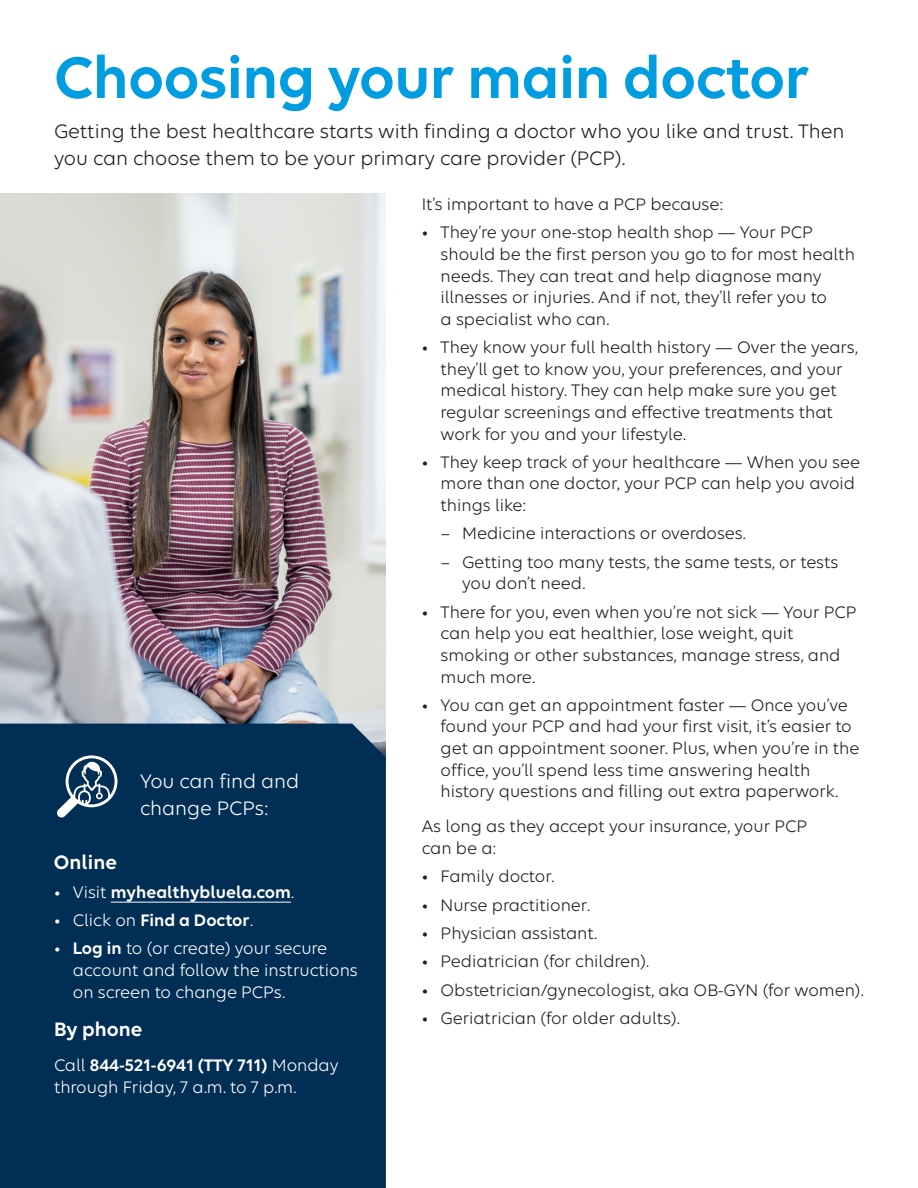
<style>
.page{position:relative;width:918px;height:1188px;background:#fff}
.page>*{position:absolute;margin:0;border:0;box-sizing:border-box;transform-origin:0 0}
.t1{font:600 63px "Elevance Sans";letter-spacing:-.01em;color:#009de0}
.t2{font:21px/27px "Elevance Sans";color:#231f20}
.t3{font:21px/27px "Elevance Sans";color:#fff}
.t4{font:600 21px "Elevance Sans";color:#fff}
.t5{font:18px/21.6px "Elevance Sans";color:#231f20}
.t6{font:18px/21.6px "Elevance Sans";color:#fff}
.t7{font:600 18px "Elevance Sans";color:#fff}
.s1{font-weight:400}
.s2{font-weight:600}
</style>
<div class="page">
<img style="left:0;top:193px;width:386px;height:531px">
<div style="left:0;top:724px;width:386px;height:464px;background:#002e54"></div>
<hr style="left:111px;top:902px;width:180px;height:1px;background:#fff">
<svg style="left:57px;top:755px;width:60px;height:63px"></svg>
<h2 class="t1" style="left:54px;top:39px;width:757px">Choosing your main doctor</h2>
<p class="t2" style="left:54px;top:117px;width:792px">Getting the best healthcare starts with finding a doctor who you like and trust. Then you can choose them to be your primary care provider (PCP).</p>
<p class="t3" style="left:140px;top:767px;width:161px">You can find and change PCPs:</p>
<h3 class="t4" style="left:54px;top:850px;width:64px">Online</h3>
<p class="t7" style="left:54px;top:881px;width:242px"><span class="s1">• Visit</span> myhealthybluela.com<span class="s1">.</span></p>
<p class="t7" style="left:54px;top:909px;width:201px"><span class="s1">• Click on</span> Find a Doctor<span class="s1">.</span></p>
<p class="t6" style="left:73px;top:937px;width:286px;text-indent:-19px">• <span class="s2">Log in</span> to (or create) your secure account and follow the instructions on screen to change PCPs.</p>
<h3 class="t4" style="left:54px;top:1017px;width:90px">By phone</h3>
<p class="t6" style="left:54px;top:1054px;width:286px">Call <span class="s2">844-521-6941 (TTY 711)</span> Monday through Friday, 7 a.m. to 7 p.m.</p>
<p class="t5" style="left:422px;top:193px;width:303px">It’s important to have a PCP because:</p>
<p class="t5" style="left:441px;top:221px;width:416px;text-indent:-19px">• They’re your one-stop health shop — Your PCP should be the first person you go to for most health needs. They can treat and help diagnose many illnesses or injuries. And if not, they’ll refer you to<br>a specialist who can.</p>
<p class="t5" style="left:441px;top:336px;width:419px;text-indent:-19px">• They know your full health history — Over the years, they’ll get to know you, your preferences, and your medical history. They can help make sure you get regular screenings and effective treatments that work for you and your lifestyle.</p>
<p class="t5" style="left:441px;top:451px;width:421px;text-indent:-19px">• They keep track of your healthcare — When you see more than one doctor, your PCP can help you avoid things like:</p>
<p class="t5" style="left:441px;top:522px;width:306px">– Medicine interactions or overdoses.</p>
<p class="t5" style="left:462px;top:550px;width:378px;text-indent:-21px">– Getting too many tests, the same tests, or tests you don’t need.</p>
<p class="t5" style="left:441px;top:600px;width:417px;text-indent:-19px">• There for you, even when you’re not sick — Your PCP can help you eat healthier, lose weight, quit smoking or other substances, manage stress, and much more.</p>
<p class="t5" style="left:441px;top:694px;width:420px;text-indent:-19px">• You can get an appointment faster — Once you’ve found your PCP and had your first visit, it’s easier to get an appointment sooner. Plus, when you’re in the office, you’ll spend less time answering health history questions and filling out extra paperwork.</p>
<p class="t5" style="left:422px;top:815px;width:387px">As long as they accept your insurance, your PCP can be a:</p>
<p class="t5" style="left:422px;top:865px;width:134px">• Family doctor.</p>
<p class="t5" style="left:422px;top:893px;width:170px">• Nurse practitioner.</p>
<p class="t5" style="left:422px;top:922px;width:177px">• Physician assistant.</p>
<p class="t5" style="left:422px;top:950px;width:229px">• Pediatrician (for children).</p>
<p class="t5" style="left:422px;top:978px;width:443px">• Obstetrician/gynecologist, aka OB-GYN (for women).</p>
<p class="t5" style="left:422px;top:1007px;width:260px">• Geriatrician (for older adults).</p>
</div>
